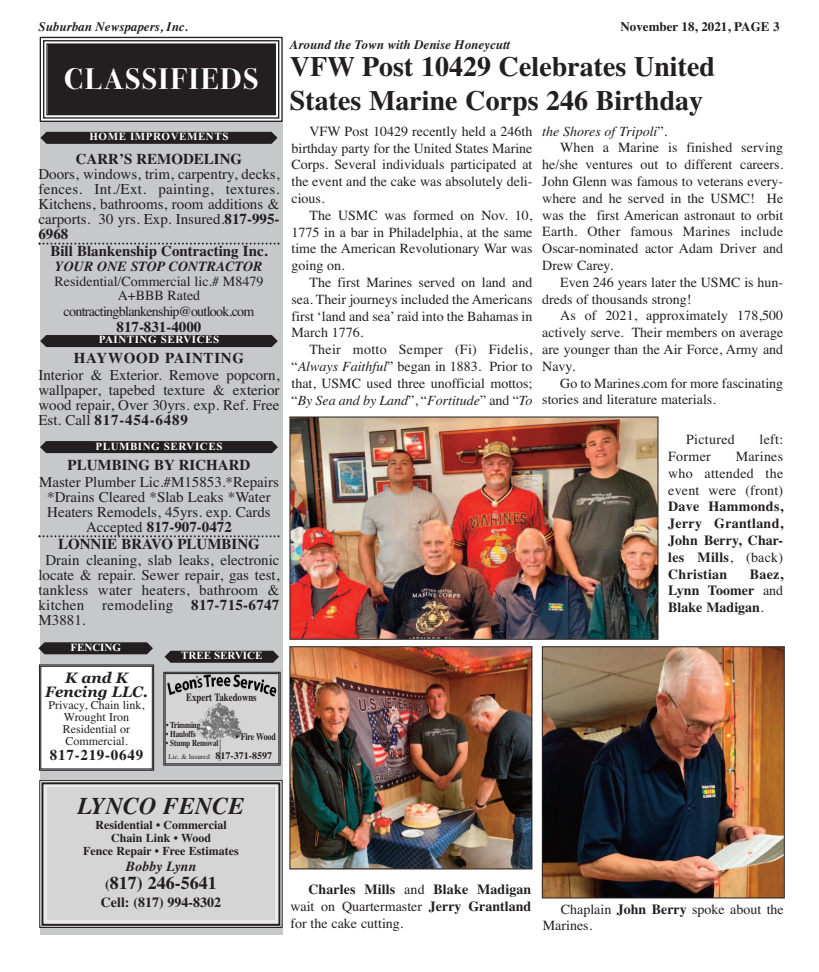
<style>
.page{position:relative;width:819px;height:972px;background:#fff}
.page>*{position:absolute;margin:0;border:0;box-sizing:border-box;transform-origin:0 0}
.t1{font:700 30px "Bodoni Svty Two ITCTT";letter-spacing:.055em;color:#fff}
.t2{font:700 28px/33.6px "Times";color:#231f20}
.t3{font:italic 700 24px "Times";color:#231f20}
.t4{font:700 18px "Times";color:#231f20}
.t5{font:15px/15px "Times";color:#231f20;text-align:justify}
.t6{font:700 15px "Times";color:#231f20}
.t7{font:700 15px/30.9px "Times";letter-spacing:.05em;color:#231f20;text-align:center}
.t8{font:italic 700 15px/14px "Georgia";color:#231f20;text-align:center}
.t9{font:14px/16.8px "Times";color:#231f20;text-align:justify}
.t10{font:700 14px/16.8px "Times";color:#231f20;text-align:justify}
.t11{font:14px "Times";letter-spacing:.02em;color:#231f20}
.t12{font:14px "Times";letter-spacing:-.05em;color:#231f20}
.t13{font:italic 700 14px "Times";color:#231f20}
.t14{font:italic 14px "Times";color:#231f20}
.t15{font:italic 700 13px "Times";color:#231f20}
.t16{font:700 13px "Times";color:#231f20}
.t17{font:700 12px/13px "Times";color:#231f20;text-align:center}
.t18{font:12px/12px "Times";color:#231f20;text-align:center}
.t19{font:700 11px "Times New Roman";letter-spacing:.05em;color:#fff}
.t20{font:700 11px "Times New Roman";color:#fff}
.t21{font:700 11px "Times";color:#231f20;scale:.8 1}
.t22{font:700 10px "Times";letter-spacing:-.015em;color:#231f20;scale:.8 1}
.t23{font:700 9px "Times";letter-spacing:-.015em;color:#231f20;scale:.8 1}
.t24{font:7px "Times";color:#231f20}
.s1{font-style:italic}
.s2{font-style:normal}
.s3{font-weight:700}
.s4{font-weight:400}
.s5{font-weight:700;font-size:10px}
.s6{font-size:14px}
</style>
<div class="page">
<div style="left:40px;top:122px;width:243px;height:813px;background:#c7c8ca"></div>
<div style="left:48px;top:45px;width:227px;height:69px;background:#231f20"></div>
<div style="left:40px;top:37px;width:243px;height:85px;border:1px solid #231f20"></div>
<div style="left:43px;top:40px;width:236px;height:79px;border:1px solid #231f20"></div>
<div style="left:46px;top:43px;width:230px;height:72px;border:1px solid #231f20"></div>
<img style="left:291px;top:419px;width:365px;height:219px">
<div style="left:289px;top:417px;width:369px;height:223px;border:1px solid #231f20"></div>
<img style="left:291px;top:648px;width:239px;height:219px">
<div style="left:289px;top:646px;width:243px;height:223px;border:1px solid #231f20"></div>
<img style="left:544px;top:648px;width:239px;height:248px">
<div style="left:542px;top:646px;width:243px;height:252px;border:1px solid #231f20"></div>
<svg style="left:38px;top:243px;width:241px;height:2px"></svg>
<svg style="left:38px;top:535px;width:241px;height:2px"></svg>
<div style="left:40px;top:335px;width:238px;height:12px;background:#231f20"></div>
<svg style="left:40px;top:132px;width:238px;height:12px;background:#292526"></svg>
<svg style="left:40px;top:441px;width:238px;height:12px;background:#282425"></svg>
<div style="left:41px;top:667px;width:111px;height:101px;background:#fff"></div>
<div style="left:39px;top:665px;width:115px;height:105px;border:1px solid #231f20"></div>
<div style="left:40px;top:666px;width:113px;height:103px;border:1px solid #231f20"></div>
<svg style="left:38px;top:642px;width:115px;height:12px"></svg>
<svg style="left:165px;top:651px;width:114px;height:12px"></svg>
<img style="left:167px;top:675px;width:110px;height:87px">
<div style="left:163px;top:672px;width:118px;height:93px;border:1px solid #231f20"></div>
<div style="left:165px;top:673px;width:114px;height:91px;border:1px solid #231f20"></div>
<div style="left:43px;top:784px;width:235px;height:140px;background:#231f20;opacity:.1"></div>
<div style="left:39px;top:780px;width:243px;height:148px;border:1px solid #231f20"></div>
<div style="left:41px;top:782px;width:239px;height:144px;border:2px solid #231f20"></div>
<div style="left:47px;top:787px;width:228px;height:132px;background:#d5d5d5"></div>
<p class="t15" style="left:38px;top:19px;width:151px">Suburban Newspapers, Inc.</p>
<p class="t16" style="left:621px;top:19px;width:160px">November 18, 2021, PAGE 3</p>
<h1 class="t1" style="left:64px;top:54px;width:196px">CLASSIFIEDS</h1>
<p class="t15" style="left:290px;top:37px;width:222px">Around the Town with Denise Honeycutt</p>
<h2 class="t2" style="left:290px;top:50px;width:427px">VFW Post 10429 Celebrates United<br>States Marine Corps 246 Birthday</h2>
<p class="t9" style="left:291px;top:123px;width:243px;text-indent:18px">VFW Post 10429 recently held a 246th birthday party for the United States Marine Corps. Several individuals participated at the event and the cake was absolutely deli&shy;cious.</p>
<p class="t9" style="left:291px;top:207px;width:243px;text-indent:18px">The USMC was formed on Nov. 10, 1775 in a bar in Philadelphia, at the same time the American Revolutionary War was going on.</p>
<p class="t9" style="left:291px;top:274px;width:242px;text-indent:18px">The first Marines served on land and sea. Their journeys included the Americans first ‘land and sea’raid into the Bahamas in March 1776.</p>
<p class="t9" style="left:291px;top:341px;width:243px;text-indent:18px">Their motto Semper (Fi) Fidelis, “<span class="s1">Always Faithful</span>” began in 1883. Prior to that, USMC used three unofficial mottos; “<span class="s1">By Sea and by Land</span>”, “<span class="s1">Fortitude</span>” and “<span class="s1">To</span></p>
<p class="t14" style="left:542px;top:122px;width:126px">the Shores of Tripoli<span class="s2">”.</span></p>
<p class="t9" style="left:560px;top:139px;width:224px">When a Marine is finished serving</p>
<p class="t9" style="left:542px;top:156px;width:242px">he/she ventures out to different careers.</p>
<p class="t9" style="left:542px;top:173px;width:242px">John Glenn was famous to veterans every-</p>
<p class="t9" style="left:542px;top:189px;width:243px">where and he served in the USMC! He</p>
<p class="t9" style="left:542px;top:206px;width:243px">was the first American astronaut to orbit</p>
<p class="t11" style="left:542px;top:223px;width:243px">Earth. Other famous Marines include</p>
<p class="t9" style="left:542px;top:240px;width:242px">Oscar-nominated actor Adam Driver and</p>
<p class="t9" style="left:542px;top:257px;width:72px">Drew Carey.</p>
<p class="t9" style="left:560px;top:273px;width:225px">Even 246 years later the USMC is hun-</p>
<p class="t9" style="left:542px;top:290px;width:151px">dreds of thousands strong!</p>
<p class="t9" style="left:560px;top:307px;width:224px">As of 2021, approximately 178,500</p>
<p class="t9" style="left:542px;top:324px;width:243px">actively serve. Their members on average</p>
<p class="t9" style="left:542px;top:341px;width:243px">are younger than the Air Force, Army and</p>
<p class="t9" style="left:542px;top:357px;width:34px">Navy.</p>
<p class="t9" style="left:560px;top:374px;width:224px">Go to Marines.com for more fascinating</p>
<p class="t9" style="left:542px;top:391px;width:175px">stories and literature materials.</p>
<p class="t11" style="left:686px;top:431px;width:50px">Pictured</p>
<p class="t9" style="left:760px;top:431px;width:25px">left:</p>
<p class="t9" style="left:668px;top:448px;width:44px">Former</p>
<p class="t19" style="left:90px;top:130px;width:140px">HOME IMPROVEMENTS</p>
<p class="t6" style="left:76px;top:150px;width:168px">CARR’S REMODELING</p>
<p class="t5" style="left:38px;top:166px;width:243px">Doors, windows, trim, carpentry, decks, fences. Int./Ext. painting, textures.<br>Kitchens, bathrooms, room additions &amp; carports. 30 yrs. Exp. Insured.<span class="s3">817-995- 6968</span></p>
<p class="t6" style="left:50px;top:242px;width:219px">Bill Blankenship Contracting Inc.</p>
<p class="t13" style="left:55px;top:258px;width:209px">YOUR ONE STOP CONTRACTOR</p>
<p class="t9" style="left:55px;top:275px;width:210px;line-height:14px;text-align:center">Residential/Commercial lic.# M8479<br>A+BBB Rated</p>
<p class="t12" style="left:64px;top:303px;width:192px">contractingblankenship@outlook.com</p>
<p class="t7" style="left:74px;top:311px;width:172px">817-831-4000<br>HAYWOOD PAINTING</p>
<p class="t5" style="left:38px;top:367px;width:243px">Interior &amp; Exterior. Remove popcorn, wallpaper, tapebed texture &amp; exterior wood repair, Over 30yrs. exp. Ref. Free Est. Call <span class="s3">817-454-6489</span></p>
<p class="t6" style="left:68px;top:456px;width:184px">PLUMBING BY RICHARD</p>
<p class="t5" style="left:39px;top:474px;width:241px;text-align:center">Master Plumber Lic.#M15853.*Repairs *Drains Cleared *Slab Leaks *Water Heaters Remodels, 45yrs. exp. Cards Accepted <span class="s3">817-907-0472</span></p>
<p class="t6" style="left:58px;top:535px;width:203px">LONNIE BRAVO PLUMBING</p>
<p class="t5" style="left:38px;top:553px;width:243px;text-indent:7px">Drain cleaning, slab leaks, electronic locate &amp; repair. Sewer repair, gas test, tankless water heaters, bathroom &amp; kitchen remodeling <span class="s3">817-715-6747<br></span>M3881.</p>
<p class="t19" style="left:99px;top:333px;width:122px">PAINTING SERVICES</p>
<p class="t19" style="left:96px;top:439px;width:128px">PLUMBING SERVICES</p>
<p class="t9" style="left:668px;top:448px;width:117px;text-indent:67px">Marines who attended the event were (front)</p>
<p class="t10" style="left:668px;top:498px;width:117px">Dave Hammonds, Jerry Grantland, John Berry, Char&shy;les Mills<span class="s4">, (back)<br></span>Christian</p>
<p class="t10" style="left:668px;top:565px;width:117px;text-indent:82px">Baez, Lynn Toomer <span class="s4">and </span>Blake Madigan<span class="s4">.</span></p>
<p class="t20" style="left:70px;top:641px;width:52px">FENCING</p>
<p class="t8" style="left:45px;top:671px;width:104px">K and K<br>Fencing LLC.</p>
<p class="t18" style="left:49px;top:699px;width:97px">Privacy, Chain link,<br>Wrought Iron<br>Residential or<br>Commercial.</p>
<p class="t7" style="left:50px;top:739px;width:95px">817-219-0649</p>
<p class="t20" style="left:181px;top:649px;width:83px">TREE SERVICE</p>
<p class="t21" style="left:186px;top:690px;width:90px">Expert Takedowns</p>
<p class="t23" style="left:166px;top:719px;width:45px">• Trimming</p>
<p class="t23" style="left:166px;top:728px;width:39px">• Hauloffs</p>
<p class="t23" style="left:166px;top:737px;width:67px">• Stump Removal</p>
<p class="t22" style="left:236px;top:731px;width:51px">• Fire Wood</p>
<p class="t24" style="left:168px;top:753px;width:105px">Lic. &amp; Insured <span class="s5">817-371-8597</span></p>
<h3 class="t3" style="left:78px;top:792px;width:169px">LYNCO FENCE</h3>
<p class="t17" style="left:83px;top:818px;width:157px">Residential • Commercial<br>Chain Link • Wood<br>Fence Repair • Free Estimates</p>
<p class="t13" style="left:126px;top:858px;width:72px">Bobby Lynn</p>
<p class="t4" style="left:105px;top:872px;width:113px"><span class="s6">(</span>817) 246-5641</p>
<p class="t10" style="left:101px;top:893px;width:122px">Cell: (817) 994-8302</p>
<p class="t9" style="left:290px;top:881px;width:242px;text-indent:18px"><span class="s3">Charles Mills</span> and <span class="s3">Blake Madigan </span>wait on Quartermaster <span class="s3">Jerry Grantland </span>for the cake cutting.</p>
<p class="t9" style="left:543px;top:900px;width:243px;text-indent:18px">Chaplain <span class="s3">John Berry</span> spoke about the<br>Marines.</p>
</div>
